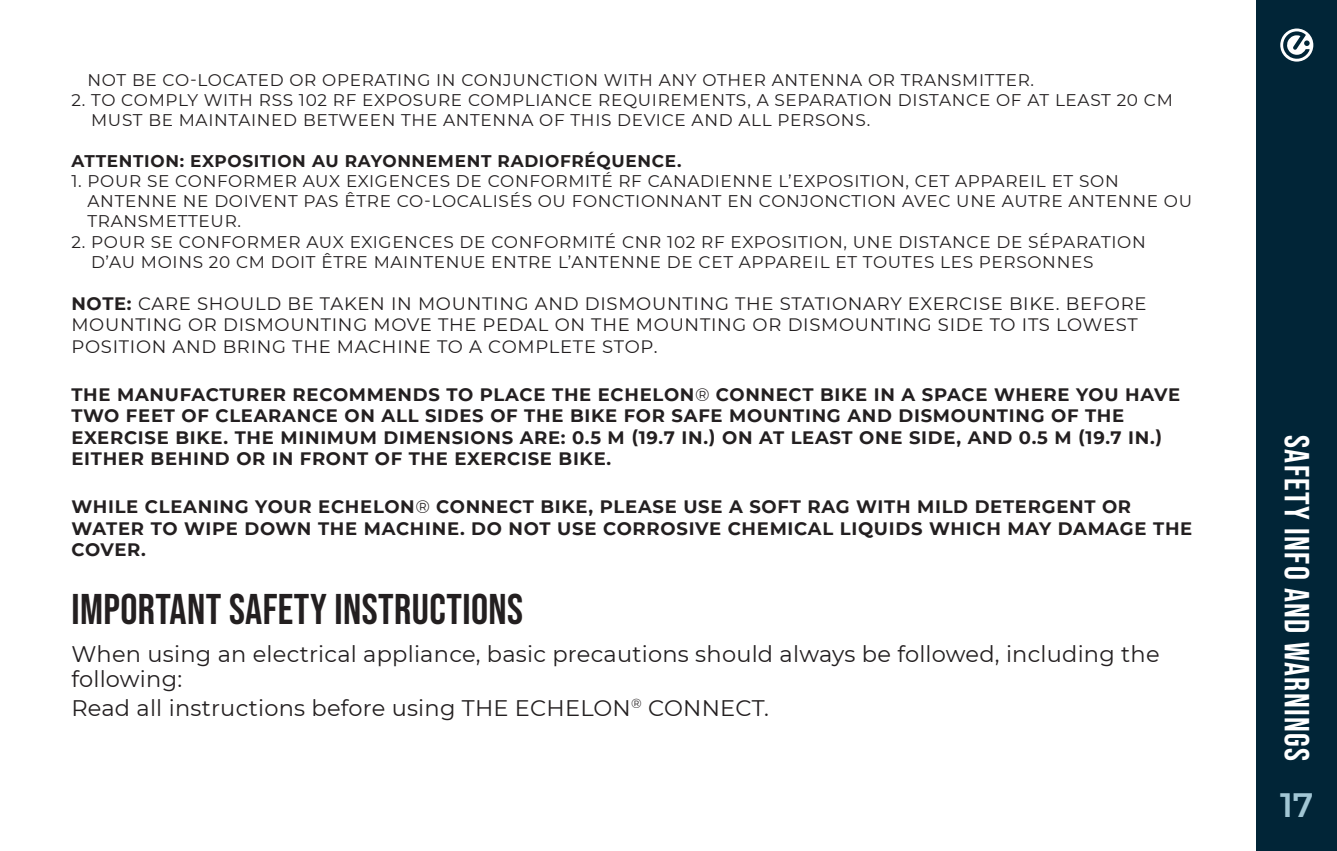
<style>
.page{position:relative;width:1337px;height:851px;background:#fff}
.page>*{position:absolute;margin:0;border:0;box-sizing:border-box;transform-origin:0 0}
.t1{font:42.75px "Bebas Neue";letter-spacing:.01em;color:#231f20}
.t2{font:34.65px "Bebas Neue";letter-spacing:.04em;color:#fff}
.t3{font:600 33.75px "Montserrat";color:#a1c6d4}
.t4{font:22.5px/24.8px "Montserrat";letter-spacing:.01em;color:#231f20}
.t5{font:700 18px/21.6px "Montserrat";letter-spacing:.04em;color:#231f20}
.t6{font:18px/21.6px "Montserrat";letter-spacing:.04em;color:#231f20}
.t7{font:16.88px/20.2px "Montserrat";letter-spacing:.04em;color:#231f20}
.t8{font:700 16.88px "Montserrat";letter-spacing:.04em;color:#231f20}
.s1{font-weight:700}
.s2{font-weight:400}
</style>
<div class="page">
<div style="left:1256px;top:0;width:80px;height:850px;background:#012537"></div>
<svg style="left:1280px;top:28px;width:33px;height:34px"></svg>
<p class="t7" style="left:87px;top:69px;width:948px">NOT BE CO-LOCATED OR OPERATING IN CONJUNCTION WITH ANY OTHER ANTENNA OR TRANSMITTER.</p>
<p class="t7" style="left:91px;top:89px;width:1083px;text-indent:-20px">2. TO COMPLY WITH RSS 102 RF EXPOSURE COMPLIANCE REQUIREMENTS, A SEPARATION DISTANCE OF AT LEAST 20 CM<br>MUST BE MAINTAINED BETWEEN THE ANTENNA OF THIS DEVICE AND ALL PERSONS.</p>
<p class="t8" style="left:71px;top:148px;width:611px">ATTENTION: EXPOSITION AU RAYONNEMENT RADIOFRÉQUENCE.</p>
<p class="t7" style="left:87px;top:170px;width:1106px;text-indent:-16px">1. POUR SE CONFORMER AUX EXIGENCES DE CONFORMITÉ RF CANADIENNE L’EXPOSITION, CET APPAREIL ET SON<br>ANTENNE NE DOIVENT PAS ÊTRE CO-LOCALISÉS OU FONCTIONNANT EN CONJONCTION AVEC UNE AUTRE ANTENNE OU<br>TRANSMETTEUR.</p>
<p class="t7" style="left:91px;top:231px;width:1056px;text-indent:-20px">2. POUR SE CONFORMER AUX EXIGENCES DE CONFORMITÉ CNR 102 RF EXPOSITION, UNE DISTANCE DE SÉPARATION<br>D’AU MOINS 20 CM DOIT ÊTRE MAINTENUE ENTRE L’ANTENNE DE CET APPAREIL ET TOUTES LES PERSONNES</p>
<p class="t6" style="left:71px;top:292px;width:1076px"><span class="s1">NOTE:</span> CARE SHOULD BE TAKEN IN MOUNTING AND DISMOUNTING THE STATIONARY EXERCISE BIKE. BEFORE<br>MOUNTING OR DISMOUNTING MOVE THE PEDAL ON THE MOUNTING OR DISMOUNTING SIDE TO ITS LOWEST<br>POSITION AND BRING THE MACHINE TO A COMPLETE STOP.</p>
<p class="t5" style="left:71px;top:382px;width:1110px">THE MANUFACTURER RECOMMENDS TO PLACE THE ECHELON<span class="s2">®</span> CONNECT BIKE IN A SPACE WHERE YOU HAVE TWO FEET OF CLEARANCE ON ALL SIDES OF THE BIKE FOR SAFE MOUNTING AND DISMOUNTING OF THE EXERCISE BIKE. THE MINIMUM DIMENSIONS ARE: 0.5 M (19.7 IN.) ON AT LEAST ONE SIDE, AND 0.5 M (19.7 IN.)<br>EITHER BEHIND OR IN FRONT OF THE EXERCISE BIKE.</p>
<p class="t5" style="left:71px;top:495px;width:1122px">WHILE CLEANING YOUR ECHELON<span class="s2">®</span> CONNECT BIKE, PLEASE USE A SOFT RAG WITH MILD DETERGENT OR<br>WATER TO WIPE DOWN THE MACHINE. DO NOT USE CORROSIVE CHEMICAL LIQUIDS WHICH MAY DAMAGE THE<br>COVER.</p>
<p class="t1" style="left:71px;top:584px;width:453px">IMPORTANT SAFETY INSTRUCTIONS</p>
<p class="t4" style="left:71px;top:640px;width:1089px">When using an electrical appliance, basic precautions should always be followed, including the following:</p>
<p class="t4" style="left:71px;top:694px;width:699px">Read all instructions before using THE ECHELON<sup>®</sup> CONNECT.</p>
<p class="t2" style="left:1316px;top:435px;width:327px;rotate:90deg">SAFETY INFO AND WARNINGS</p>
<h3 class="t3" style="left:1280px;top:781px;width:35px">17</h3>
</div>
